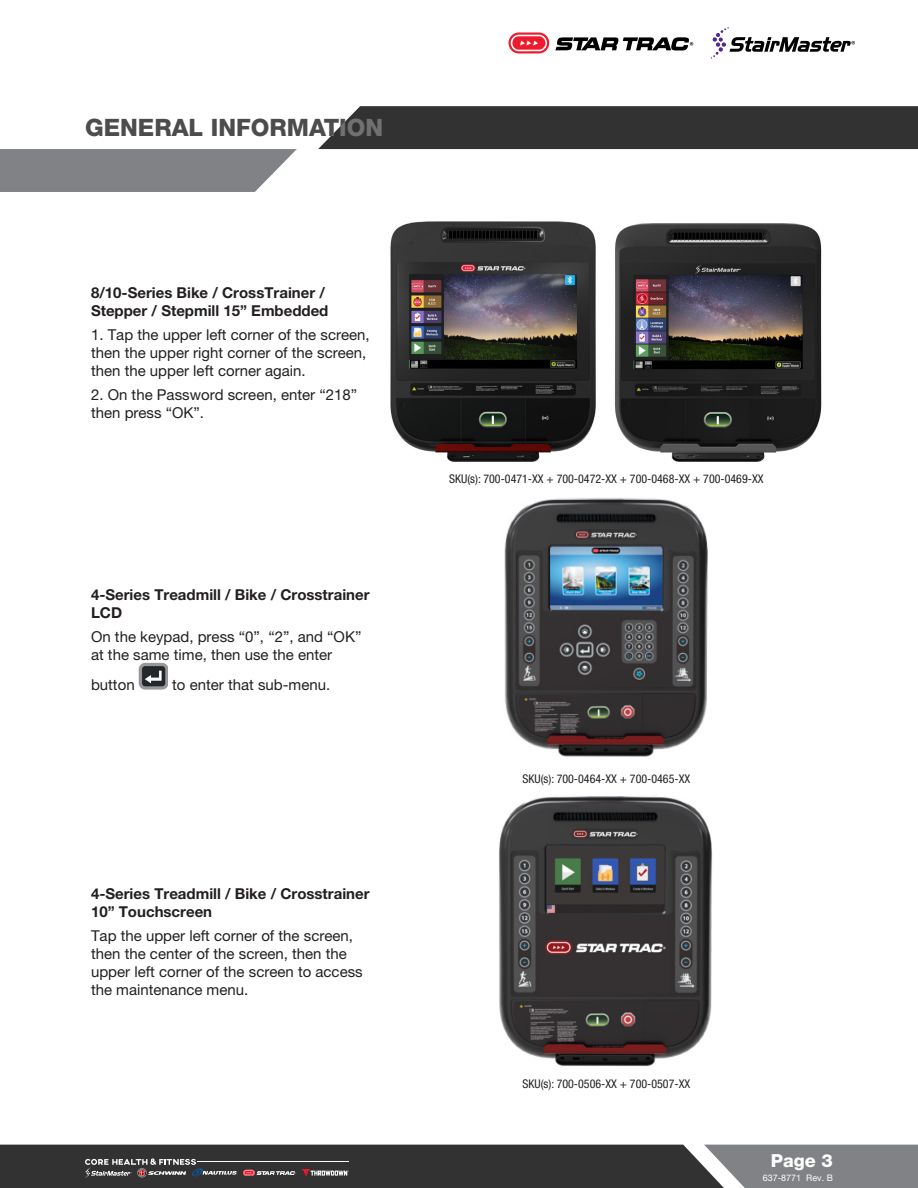
<style>
.page{position:relative;width:918px;height:1188px;background:#fff}
.page>*{position:absolute;margin:0;border:0;box-sizing:border-box;transform-origin:0 0}
.t1{font:800 24px "Helvetica Neue LT Pro";color:#4c4c4c}
.t2{font:800 18px "Helvetica Neue LT Pro";color:#fff}
.Chapter_Body{font:15px/18px "Helvetica Neue LT Pro";color:#231f20}
.Chapter_Body-2{font:700 15px/18px "Helvetica Neue LT Pro";color:#231f20}
.Default_Center_Capti{font:condensed 12px "Helvetica Neue LT Pro";color:#231f20}
.t3{font:9px "Helvetica Neue LT Pro";color:#fff}
</style>
<div class="page">
<div style="left:318px;top:106px;width:600px;height:43px;background:#333233"></div>
<svg style="left:0;top:149px;width:297px;height:43px;background:#888a8d"></svg>
<svg style="left:0;top:1145px;width:918px;height:43px;background:#4d4c4d"></svg>
<svg style="left:711px;top:27px;width:144px;height:32px"></svg>
<svg style="left:555px;top:37px;width:138px;height:13px"></svg>
<svg style="left:509px;top:32px;width:40px;height:21px"></svg>
<img style="left:390px;top:222px;width:206px;height:240px">
<img style="left:614px;top:223px;width:208px;height:239px">
<img style="left:139px;top:663px;width:29px;height:27px">
<img style="left:504px;top:498px;width:204px;height:259px">
<img style="left:499px;top:795px;width:213px;height:272px">
<h1 class="t1" style="left:85px;top:114px;width:300px">GENERAL INFORMATION</h1>
<p class="Chapter_Body-2" style="left:91px;top:283px;width:239px">8/10-Series Bike / CrossTrainer /<br>Stepper / Stepmill 15” Embedded</p>
<p class="Chapter_Body" style="left:91px;top:325px;width:280px">1. Tap the upper left corner of the screen, then the upper right corner of the screen, then the upper left corner again.</p>
<p class="Chapter_Body" style="left:91px;top:385px;width:268px">2. On the Password screen, enter “218” then press “OK”.</p>
<p class="Chapter_Body-2" style="left:91px;top:585px;width:280px">4-Series Treadmill / Bike / Crosstrainer<br>LCD</p>
<p class="Chapter_Body" style="left:91px;top:627px;width:272px">On the keypad, press “0”, “2”, and “OK” at the same time, then use the enter</p>
<p class="Chapter_Body" style="left:91px;top:675px;width:45px">button</p>
<p class="Chapter_Body" style="left:172px;top:675px;width:160px">to enter that sub-menu.</p>
<p class="Chapter_Body-2" style="left:91px;top:885px;width:280px">4-Series Treadmill / Bike / Crosstrainer<br>10” Touchscreen</p>
<p class="Chapter_Body" style="left:91px;top:927px;width:273px">Tap the upper left corner of the screen, then the center of the screen, then the upper left corner of the screen to access the maintenance menu.</p>
<p class="Default_Center_Capti" style="left:449px;top:472px;width:316px">SKU(s): 700-0471-XX + 700-0472-XX + 700-0468-XX + 700-0469-XX</p>
<p class="Default_Center_Capti" style="left:522px;top:772px;width:169px">SKU(s): 700-0464-XX + 700-0465-XX</p>
<p class="Default_Center_Capti" style="left:522px;top:1077px;width:169px">SKU(s): 700-0506-XX + 700-0507-XX</p>
<p class="t2" style="left:771px;top:1150px;width:64px">PAGE 3</p>
<p class="t3" style="left:763px;top:1173px;width:72px">637-8771 Rev. B</p>
</div>
